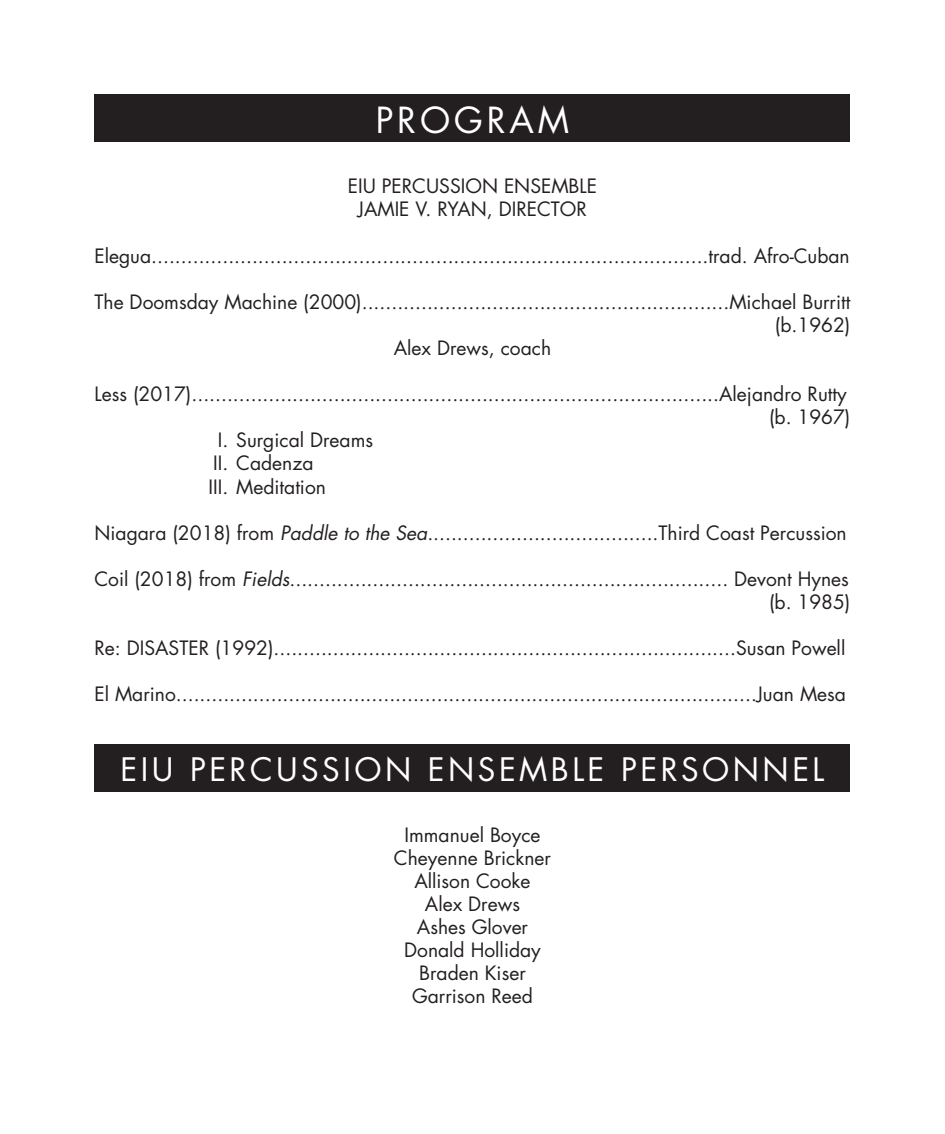
<style>
.page{position:relative;width:945px;height:1134px;background:#fff}
.page>*{position:absolute;margin:0;border:0;box-sizing:border-box;transform-origin:0 0}
.t1{font:35px "Futura Std";letter-spacing:.11em;color:#fff}
.t2{font:31.5px "Futura Std";letter-spacing:.11em;color:#fff}
.t3{font:19.25px "Futura Std";color:#231f20}
.s1{font-style:italic}
</style>
<div class="page">
<div style="left:94px;top:94px;width:756px;height:48px;background:#231f20"></div>
<div style="left:94px;top:745px;width:756px;height:47px;background:#231f20"></div>
<p class="t1" style="left:376px;top:97px;width:195px">PROGRAM</p>
<p class="t3" style="left:348px;top:174px;width:251px">EIU PERCUSSION ENSEMBLE</p>
<p class="t3" style="left:358px;top:197px;width:231px">JAMIE V. RYAN, DIRECTOR</p>
<p class="t3" style="left:94px;top:243px;width:757px">Elegua..............................................................................................trad. Afro-Cuban</p>
<p class="t3" style="left:94px;top:289px;width:757px">The Doomsday Machine (2000)..............................................................Michael Burritt</p>
<p class="t3" style="left:775px;top:313px;width:77px">(b.1962)</p>
<p class="t3" style="left:394px;top:336px;width:159px">Alex Drews, coach</p>
<p class="t3" style="left:94px;top:382px;width:754px">Less (2017).........................................................................................Alejandro Rutty</p>
<p class="t3" style="left:769px;top:405px;width:83px">(b. 1967)</p>
<p class="t3" style="left:218px;top:428px;width:157px">I. Surgical Dreams</p>
<p class="t3" style="left:213px;top:451px;width:102px">II. Cadenza</p>
<p class="t3" style="left:209px;top:474px;width:119px">III. Meditation</p>
<p class="t3" style="left:94px;top:520px;width:754px">Niagara (2018) from <span class="s1">Paddle to the Sea</span>.......................................Third Coast Percussion</p>
<p class="t3" style="left:94px;top:567px;width:756px">Coil (2018) from <span class="s1">Fields</span>.......................................................................... Devont Hynes</p>
<p class="t3" style="left:769px;top:590px;width:83px">(b. 1985)</p>
<p class="t3" style="left:94px;top:636px;width:752px">Re: DISASTER (1992)..............................................................................Susan Powell</p>
<p class="t3" style="left:94px;top:682px;width:753px">El Marino..................................................................................................Juan Mesa</p>
<p class="t2" style="left:121px;top:750px;width:705px">EIU PERCUSSION ENSEMBLE PERSONNEL</p>
<p class="t3" style="left:404px;top:822px;width:138px">Immanuel Boyce</p>
<p class="t3" style="left:394px;top:845px;width:159px">Cheyenne Brickner</p>
<p class="t3" style="left:414px;top:868px;width:118px">Allison Cooke</p>
<p class="t3" style="left:425px;top:892px;width:97px">Alex Drews</p>
<p class="t3" style="left:417px;top:915px;width:113px">Ashes Glover</p>
<p class="t3" style="left:404px;top:938px;width:138px">Donald Holliday</p>
<p class="t3" style="left:419px;top:961px;width:108px">Braden Kiser</p>
<p class="t3" style="left:412px;top:984px;width:122px">Garrison Reed</p>
</div>
